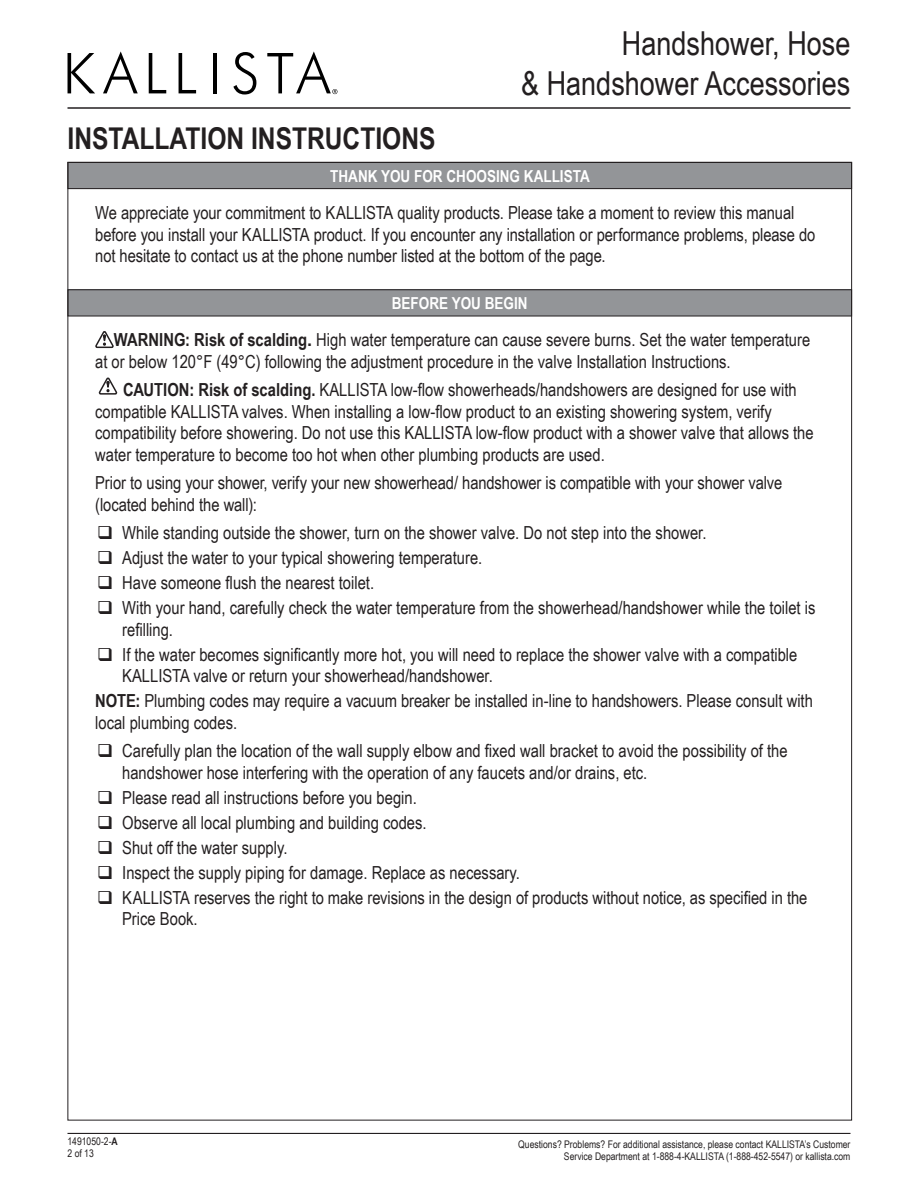
<style>
.page{position:relative;width:918px;height:1188px;background:#fff}
.page>*{position:absolute;margin:0;border:0;box-sizing:border-box;transform-origin:0 0}
.t1{font:33px/39.6px "Arial Narrow";color:#231f20;text-align:right}
.t2{font:700 30px "Arial Narrow";color:#231f20}
.Caution_Line{font:18px/21.6px "Arial Narrow";color:#231f20}
.Body{font:18px/21.6px "Arial Narrow";letter-spacing:-.005em;color:#231f20}
.Section_Heading{font:700 16.5px "Arial Narrow";color:#fff}
.t3{font:10.5px/12.6px "Arial Narrow";color:#231f20;text-align:right}
.s1{font-weight:700}
.s2{font-family:"Arial";font-weight:700}
</style>
<div class="page">
<svg style="left:68px;top:53px;width:27px;height:40px"></svg>
<svg style="left:103px;top:51px;width:35px;height:42px"></svg>
<svg style="left:149px;top:53px;width:17px;height:40px"></svg>
<svg style="left:179px;top:53px;width:17px;height:40px"></svg>
<hr style="left:213px;top:53px;width:4px;height:40px;background:#000">
<svg style="left:233px;top:52px;width:23px;height:42px"></svg>
<svg style="left:267px;top:51px;width:70px;height:43px"></svg>
<hr style="left:68px;top:107px;width:782px;height:2px;background:#231f20">
<hr style="left:68px;top:1133px;width:782px;height:1px;background:#231f20">
<div style="left:68px;top:162px;width:784px;height:27px;background:#939598"></div>
<div style="left:68px;top:162px;width:784px;height:27px;border:1px solid #231f20"></div>
<div style="left:68px;top:290px;width:784px;height:26px;background:#939598"></div>
<div style="left:68px;top:289px;width:784px;height:27px;border:1px solid #231f20"></div>
<svg style="left:96px;top:331px;width:18px;height:18px"></svg>
<svg style="left:99px;top:377px;width:19px;height:18px"></svg>
<h2 class="t2" style="left:68px;top:115px;width:370px">INSTALLATION INSTRUCTIONS</h2>
<h1 class="t1" style="left:521px;top:22px;width:331px">Handshower, Hose<br>&amp; Handshower Accessories</h1>
<p class="Section_Heading" style="left:330px;top:164px;width:261px">THANK YOU FOR CHOOSING KALLISTA</p>
<p class="Body" style="left:95px;top:201px;width:722px">We appreciate your commitment to KALLISTA quality products. Please take a moment to review this manual before you install your KALLISTA product. If you encounter any installation or performance problems, please do not hesitate to contact us at the phone number listed at the bottom of the page.</p>
<p class="Section_Heading" style="left:392px;top:290px;width:137px">BEFORE YOU BEGIN</p>
<p class="Caution_Line" style="left:95px;top:328px;width:717px;text-indent:18px"><span class="s1">WARNING: Risk of scalding</span><span class="s2">.</span> High water temperature can cause severe burns. Set the water temperature at or below 120°F (49°C) following the adjustment procedure in the valve Installation Instructions.</p>
<p class="Caution_Line" style="left:95px;top:378px;width:720px;text-indent:28px"><span class="s1">CAUTION: Risk of scalding.</span> KALLISTA low-flow showerheads/handshowers are designed for use with compatible KALLISTA valves. When installing a low-flow product to an existing showering system, verify compatibility before showering. Do not use this KALLISTA low-flow product with a shower valve that allows the water temperature to become too hot when other plumbing products are used.</p>
<p class="Caution_Line" style="left:95px;top:471px;width:689px">Prior to using your shower, verify your new showerhead/ handshower is compatible with your shower valve (located behind the wall):</p>
<p class="Caution_Line" style="left:122px;top:521px;width:586px">While standing outside the shower, turn on the shower valve. Do not step into the shower.</p>
<p class="Caution_Line" style="left:122px;top:546px;width:362px">Adjust the water to your typical showering temperature.</p>
<p class="Caution_Line" style="left:122px;top:571px;width:253px">Have someone flush the nearest toilet.</p>
<p class="Caution_Line" style="left:122px;top:596px;width:695px">With your hand, carefully check the water temperature from the showerhead/handshower while the toilet is refilling.</p>
<p class="Caution_Line" style="left:122px;top:643px;width:677px">If the water becomes significantly more hot, you will need to replace the shower valve with a compatible<br>KALLISTA valve or return your showerhead/handshower.</p>
<p class="Caution_Line" style="left:95px;top:690px;width:719px"><span class="s1">NOTE:</span> Plumbing codes may require a vacuum breaker be installed in-line to handshowers. Please consult with local plumbing codes.</p>
<p class="Caution_Line" style="left:122px;top:739px;width:667px">Carefully plan the location of the wall supply elbow and fixed wall bracket to avoid the possibility of the handshower hose interfering with the operation of any faucets and/or drains, etc.</p>
<p class="Caution_Line" style="left:122px;top:786px;width:296px">Please read all instructions before you begin.</p>
<p class="Caution_Line" style="left:122px;top:811px;width:306px">Observe all local plumbing and building codes.</p>
<p class="Caution_Line" style="left:122px;top:836px;width:167px">Shut off the water supply.</p>
<p class="Caution_Line" style="left:122px;top:861px;width:399px">Inspect the supply piping for damage. Replace as necessary.</p>
<p class="Caution_Line" style="left:122px;top:886px;width:687px">KALLISTA reserves the right to make revisions in the design of products without notice, as specified in the<br>Price Book.</p>
<p class="t3" style="left:68px;top:1134px;width:52px">1491050-2-<span class="s1">A</span></p>
<p class="t3" style="left:518px;top:1137px;width:334px">Questions? Problems? For additional assistance, please contact KALLISTA’s Customer<br>Service Department at 1-888-4-KALLISTA (1-888-452-5547) or kallista.com</p>
<p class="t3" style="left:68px;top:1147px;width:28px">2 of 13</p>
</div>
